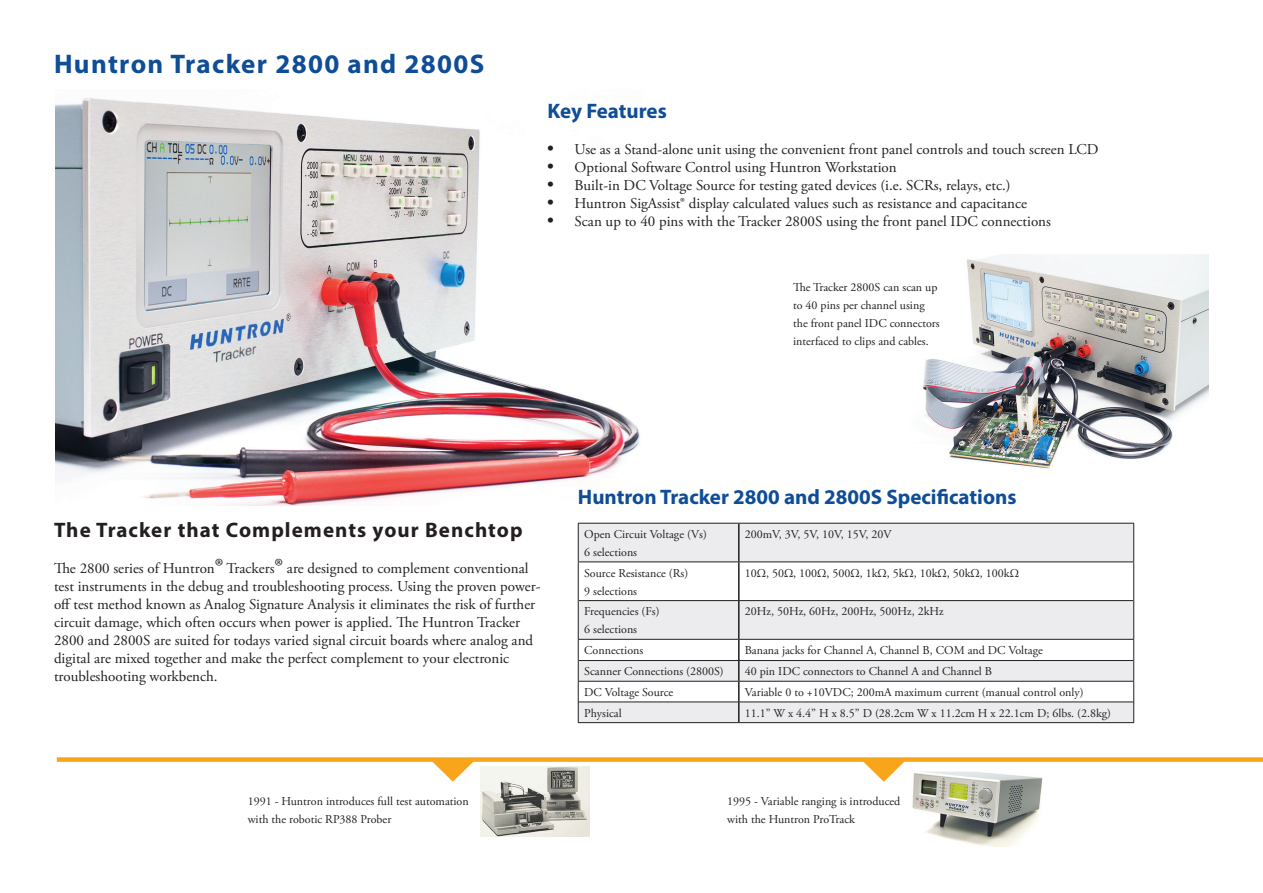
<style>
.page{position:relative;width:1263px;height:893px;background:#fff}
.page>*{position:absolute;margin:0;border:0;box-sizing:border-box;transform-origin:0 0}
.t1{font:700 27px "Myriad Pro";letter-spacing:.05em;color:#0f4d96}
.t2{font:700 21px "Myriad Pro";color:#0f4d96}
.t3{font:700 21px "Myriad Pro";letter-spacing:.05em;color:#231f20}
.t4{font:15px/18px "Adobe Garamond Pro";color:#231f20}
.t5{font:12px/18px "Adobe Garamond Pro";color:#231f20}
.s1{font-family:"Times";font-size:18px}
.s2{font-size:27px}
</style>
<div class="page">
<img style="left:912px;top:771px;width:131px;height:75px">
<img style="left:480px;top:766px;width:109px;height:70px">
<img style="left:55px;top:98px;width:585px;height:407px">
<img style="left:923px;top:255px;width:286px;height:214px">
<div style="left:57px;top:757px;width:1206px;height:5px;background:#f9a51b"></div>
<svg style="left:430px;top:761px;width:46px;height:21px"></svg>
<svg style="left:861px;top:761px;width:45px;height:21px"></svg>
<svg style="left:579px;top:524px;width:554px;height:198px;fill:#ececee"></svg>
<hr style="left:738px;top:524px;width:1px;height:37px;background:#231f20">
<hr style="left:738px;top:562px;width:1px;height:38px;background:#231f20">
<hr style="left:738px;top:601px;width:1px;height:38px;background:#231f20">
<svg style="left:738px;top:640px;width:1px;height:82px"></svg>
<hr style="left:578px;top:561px;width:161px;height:1px;background:#231f20">
<hr style="left:739px;top:561px;width:395px;height:1px;background:#231f20">
<hr style="left:578px;top:639px;width:161px;height:1px;background:#231f20">
<hr style="left:739px;top:639px;width:395px;height:1px;background:#231f20">
<hr style="left:579px;top:600px;width:160px;height:1px;background:#231f20">
<hr style="left:739px;top:600px;width:394px;height:1px;background:#231f20">
<hr style="left:579px;top:660px;width:160px;height:1px;background:#231f20">
<hr style="left:739px;top:660px;width:394px;height:1px;background:#231f20">
<hr style="left:578px;top:523px;width:161px;height:1px;background:#231f20">
<hr style="left:578px;top:524px;width:1px;height:37px;background:#231f20">
<hr style="left:739px;top:523px;width:395px;height:1px;background:#231f20">
<hr style="left:1133px;top:524px;width:1px;height:37px;background:#231f20">
<hr style="left:578px;top:562px;width:1px;height:39px;background:#231f20">
<hr style="left:1133px;top:562px;width:1px;height:39px;background:#231f20">
<hr style="left:578px;top:601px;width:1px;height:38px;background:#231f20">
<hr style="left:1133px;top:601px;width:1px;height:38px;background:#231f20">
<hr style="left:578px;top:681px;width:161px;height:1px;background:#231f20">
<hr style="left:739px;top:681px;width:395px;height:1px;background:#231f20">
<svg style="left:578px;top:640px;width:1px;height:82px"></svg>
<svg style="left:1133px;top:640px;width:1px;height:82px"></svg>
<hr style="left:578px;top:722px;width:161px;height:1px;background:#231f20">
<hr style="left:739px;top:722px;width:395px;height:1px;background:#231f20">
<hr style="left:579px;top:702px;width:160px;height:1px;background:#231f20">
<hr style="left:739px;top:702px;width:394px;height:1px;background:#231f20">
<h1 class="t1" style="left:54px;top:46px;width:432px">Huntron Tracker 2800 and 2800S</h1>
<h2 class="t2" style="left:548px;top:98px;width:121px">Key Features</h2>
<p class="t4" style="left:548px;top:141px;width:552px"><span class="s1">•</span> Use as a Stand-alone unit using the convenient front panel controls and touch screen LCD</p>
<p class="t4" style="left:548px;top:159px;width:351px"><span class="s1">•</span> Optional Software Control using Huntron Workstation</p>
<p class="t4" style="left:548px;top:177px;width:464px"><span class="s1">•</span> Built-in DC Voltage Source for testing gated devices (i.e. SCRs, relays, etc.)</p>
<p class="t4" style="left:548px;top:195px;width:481px"><span class="s1">•</span> Huntron SigAssist® display calculated values such as resistance and capacitance</p>
<p class="t4" style="left:548px;top:213px;width:505px"><span class="s1">•</span> Scan up to 40 pins with the Tracker 2800S using the front panel IDC connections</p>
<p class="t5" style="left:793px;top:279px;width:148px">The Tracker 2800S can scan up to 40 pins per channel using the front panel IDC connectors interfaced to clips and cables.</p>
<h2 class="t3" style="left:54px;top:516px;width:470px">The Tracker that Complements your Benchtop</h2>
<p class="t4" style="left:54px;top:560px;width:488px">The 2800 series of Huntron<span class="s2">®</span> Trackers<span class="s2">®</span> are designed to complement conventional test instruments in the debug and troubleshooting process. Using the proven power&shy;off test method known as Analog Signature Analysis it eliminates the risk of further circuit damage, which often occurs when power is applied. The Huntron Tracker 2800 and 2800S are suited for todays varied signal circuit boards where analog and digital are mixed together and make the perfect complement to your electronic troubleshooting workbench.</p>
<p class="t5" style="left:248px;top:792px;width:223px">1991 - Huntron introduces full test automation with the robotic RP388 Prober</p>
<h2 class="t2" style="left:578px;top:483px;width:440px">Huntron Tracker 2800 and 2800S Specifications</h2>
<p class="t5" style="left:584px;top:525px;width:124px">Open Circuit Voltage (Vs)<br>6 selections</p>
<p class="t5" style="left:745px;top:525px;width:148px">200mV, 3V, 5V, 10V, 15V, 20V</p>
<p class="t5" style="left:584px;top:564px;width:106px">Source Resistance (Rs)<br>9 selections</p>
<p class="t5" style="left:745px;top:564px;width:276px">10Ω, 50Ω, 100Ω, 500Ω, 1kΩ, 5kΩ, 10kΩ, 50kΩ, 100kΩ</p>
<p class="t5" style="left:584px;top:603px;width:77px">Frequencies (Fs)<br>6 selections</p>
<p class="t5" style="left:745px;top:603px;width:200px">20Hz, 50Hz, 60Hz, 200Hz, 500Hz, 2kHz</p>
<p class="t5" style="left:584px;top:642px;width:61px">Connections</p>
<p class="t5" style="left:745px;top:642px;width:299px">Banana jacks for Channel A, Channel B, COM and DC Voltage</p>
<p class="t5" style="left:584px;top:663px;width:141px">Scanner Connections (2800S)</p>
<p class="t5" style="left:745px;top:663px;width:249px">40 pin IDC connectors to Channel A and Channel B</p>
<p class="t5" style="left:584px;top:684px;width:91px">DC Voltage Source</p>
<p class="t5" style="left:745px;top:684px;width:340px">Variable 0 to +10VDC; 200mA maximum current (manual control only)</p>
<p class="t5" style="left:584px;top:704px;width:39px">Physical</p>
<p class="t5" style="left:745px;top:704px;width:368px">11.1” W x 4.4” H x 8.5” D (28.2cm W x 11.2cm H x 22.1cm D; 6lbs. (2.8kg)</p>
<p class="t5" style="left:727px;top:792px;width:175px">1995 - Variable ranging is introduced with the Huntron ProTrack</p>
</div>
